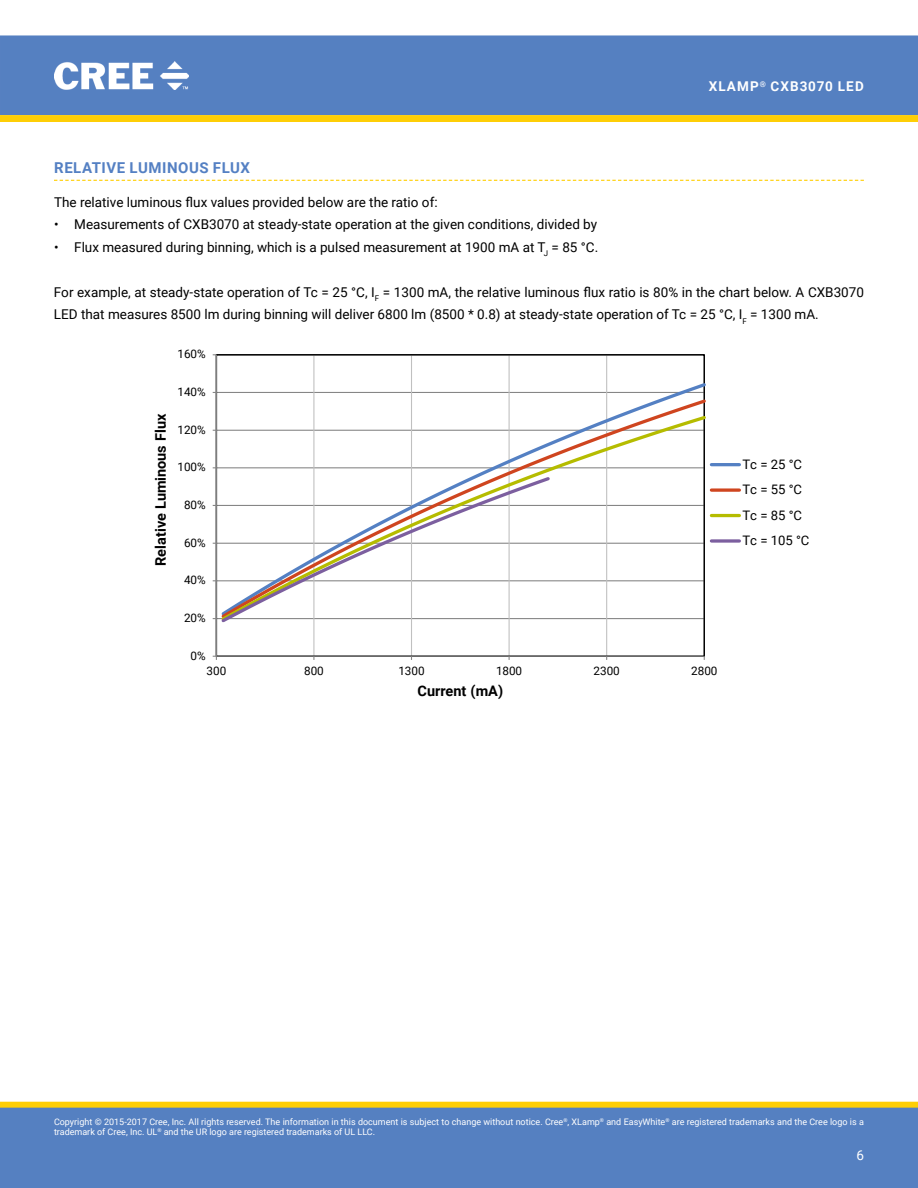
<style>
.page{position:relative;width:918px;height:1188px;background:#fff}
.page>*{position:absolute;margin:0;border:0;box-sizing:border-box;transform-origin:0 0}
.t1{font:700 15px "Roboto";letter-spacing:.035em;color:#5480c3}
.t2{font:700 14.55px "Roboto";color:#000}
.t3{font:13.5px/22.5px "Roboto";color:#000}
.t4{font:700 13.5px "Roboto";letter-spacing:.085em;color:#fff}
.t5{font:13.5px "Roboto";color:#fff}
.t6{font:13.05px/25.5px "Roboto";color:#000}
.t7{font:11.7px "Roboto";letter-spacing:-.01em;color:#000}
.t8{font:9px/10.8px "Roboto";color:#fff}
</style>
<div class="page">
<div style="left:0;top:35px;width:918px;height:80px;background:#5580c1"></div>
<img style="left:55px;top:62px;width:134px;height:28px">
<div style="left:1px;top:1102px;width:916px;height:6px;background:#fece06"></div>
<div style="left:0;top:1102px;width:918px;height:6px;border:1px solid #fece06"></div>
<div style="left:0;top:1108px;width:918px;height:80px;background:#5580c1"></div>
<svg style="left:0;top:115px;width:918px;height:7px;background:#fdce08"></svg>
<svg style="left:54px;top:180px;width:810px;height:1px"></svg>
<hr style="left:216px;top:618px;width:488px;height:1px;background:#868686">
<hr style="left:216px;top:580px;width:488px;height:1px;background:#868686">
<hr style="left:216px;top:543px;width:488px;height:1px;background:#868686">
<hr style="left:216px;top:505px;width:488px;height:1px;background:#868686">
<hr style="left:216px;top:467px;width:488px;height:1px;background:#868686">
<hr style="left:216px;top:430px;width:488px;height:1px;background:#868686">
<hr style="left:216px;top:392px;width:488px;height:1px;background:#868686">
<hr style="left:313px;top:355px;width:1px;height:301px;background:#c0c0c0">
<hr style="left:411px;top:355px;width:1px;height:301px;background:#c0c0c0">
<hr style="left:509px;top:355px;width:1px;height:301px;background:#c0c0c0">
<hr style="left:606px;top:355px;width:1px;height:301px;background:#c0c0c0">
<hr style="left:216px;top:355px;width:1px;height:301px;background:#868686">
<hr style="left:216px;top:656px;width:488px;height:1px;background:#868686">
<svg style="left:219px;top:381px;width:486px;height:16px"></svg>
<svg style="left:313px;top:397px;width:392px;height:16px"></svg>
<svg style="left:219px;top:413px;width:486px;height:210px"></svg>
<svg style="left:219px;top:475px;width:333px;height:150px"></svg>
<hr style="left:711px;top:463px;width:28px;height:3px;background:#5480c3">
<svg style="left:711px;top:488px;width:28px;height:4px"></svg>
<hr style="left:711px;top:514px;width:28px;height:3px;background:#b5bc00">
<svg style="left:711px;top:539px;width:28px;height:4px"></svg>
<p class="t4" style="left:709px;top:77px;width:157px">XLAMP<sup>®</sup> CXB3070 LED</p>
<p class="t1" style="left:54px;top:157px;width:10px">REL</p>
<p class="t1" style="left:82px;top:157px;width:168px">ATIVE LUMINOUS FLUX</p>
<p class="t3" style="left:54px;top:190px;width:385px">The relative luminous flux values provided below are the ratio of:</p>
<p class="t3" style="left:54px;top:213px;width:545px">• Measurements of CXB3070 at steady-state operation at the given conditions, divided by</p>
<p class="t3" style="left:54px;top:235px;width:546px">• Flux measured during binning, which is a pulsed measurement at 1900 mA at T<sub>J</sub> = 85 °C.</p>
<p class="t3" style="left:54px;top:280px;width:812px">For example, at steady-state operation of Tc = 25 °C, I<sub>F</sub> = 1300 mA, the relative luminous flux ratio is 80% in the chart below. A CXB3070<br>LED that measures 8500 lm during binning will deliver 6800 lm (8500 * 0.8) at steady-state operation of Tc = 25 °C, I<sub>F</sub> = 1300 mA.</p>
<p class="t7" style="left:178px;top:346px;width:30px">160%</p>
<p class="t2" style="left:150px;top:566px;width:153px;rotate:-90deg">RELATIVE LUMINOUS FLUX</p>
<p class="t7" style="left:178px;top:384px;width:30px">140%</p>
<p class="t7" style="left:178px;top:421px;width:30px">120%</p>
<p class="t7" style="left:178px;top:459px;width:30px">100%</p>
<p class="t7" style="left:184px;top:497px;width:23px">80%</p>
<p class="t7" style="left:184px;top:534px;width:23px">60%</p>
<p class="t7" style="left:184px;top:572px;width:23px">40%</p>
<p class="t7" style="left:184px;top:610px;width:23px">20%</p>
<p class="t7" style="left:191px;top:647px;width:17px">0%</p>
<p class="t7" style="left:207px;top:662px;width:21px">300</p>
<p class="t7" style="left:304px;top:662px;width:21px">800</p>
<p class="t7" style="left:398px;top:662px;width:28px">1300</p>
<p class="t7" style="left:496px;top:662px;width:28px">1800</p>
<p class="t7" style="left:594px;top:662px;width:28px">2300</p>
<p class="t7" style="left:691px;top:662px;width:28px">2800</p>
<p class="t2" style="left:418px;top:681px;width:87px">CURRENT (MA)</p>
<p class="t6" style="left:742px;top:451px;width:69px">Tc = 25 °C<br>Tc = 55 °C<br>Tc = 85 °C<br>Tc = 105 °C</p>
<p class="t8" style="left:54px;top:1116px;width:811px">Copyright © 2015-2017 Cree, Inc. All rights reserved. The information in this document is subject to change without notice. Cree<sup>®</sup>, XLamp<sup>®</sup> and EasyWhite<sup>®</sup> are registered trademarks and the Cree logo is a trademark of Cree, Inc. UL<sup>®</sup> and the UR logo are registered trademarks of UL LLC.</p>
<p class="t5" style="left:856px;top:1145px;width:9px">6</p>
</div>
